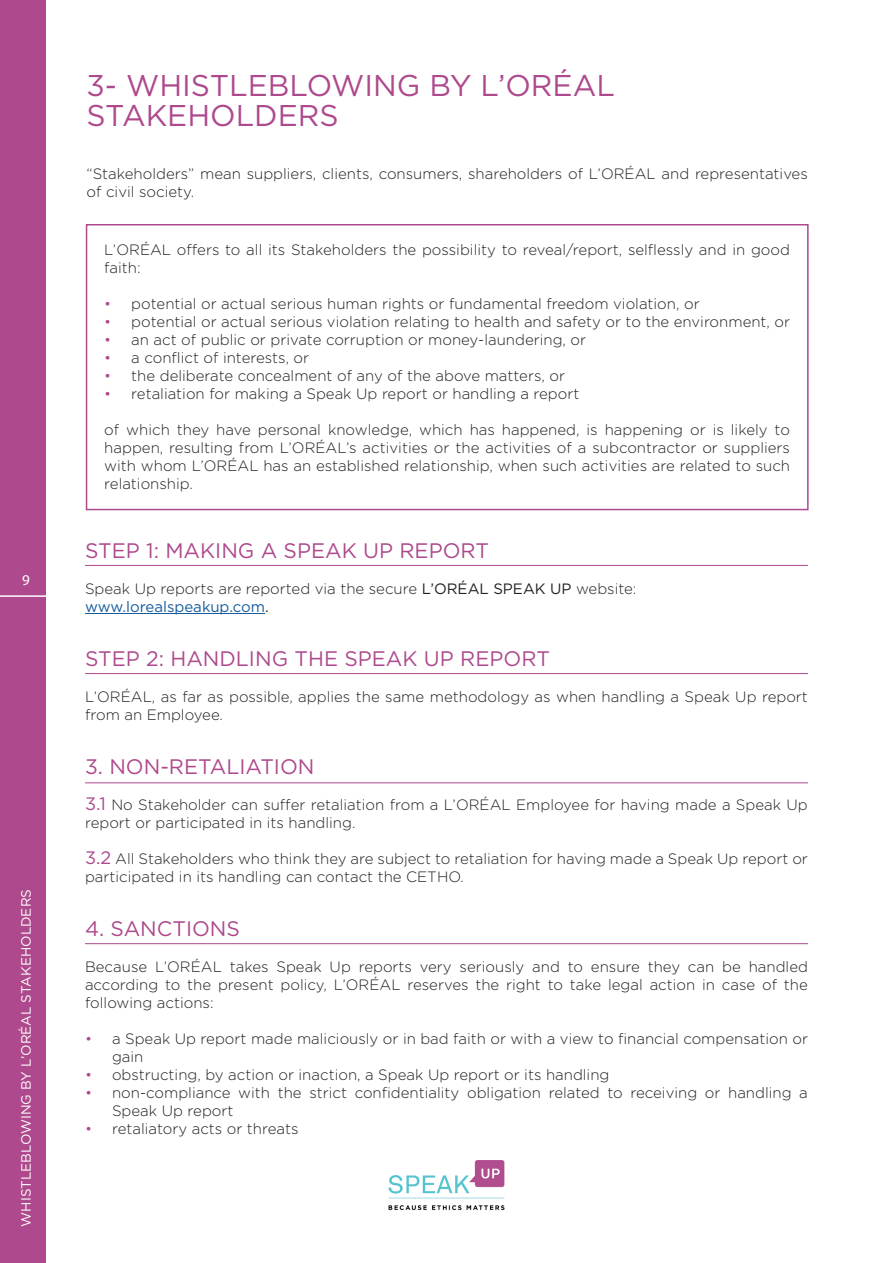
<style>
.page{position:relative;width:893px;height:1263px;background:#fff}
.page>*{position:absolute;margin:0;border:0;box-sizing:border-box;transform-origin:0 0}
.t1{font:30px/30px "Gotham";color:#ad498c}
.t2{font:21px "Gotham";color:#ad498c}
.t3{font:300 15px/18px "Gotham Rounded";color:#231f20}
.t4{font:15px "Gotham";color:#175d9e}
.t5{font:15px "Myriad Pro";color:#fff}
.t6{font:13.5px "Gotham";color:#fff}
.s1{color:#ad498c}
.s2{font-family:"Gotham";font-weight:400}
.s3{color:#231f20}
.s4{font-family:"Gotham";font-weight:400;font-size:18px;color:#ad498c}
</style>
<div class="page">
<div style="left:0;top:0;width:46px;height:1263px;background:#ad498c"></div>
<hr style="left:0;top:595px;width:47px;height:2px;background:#fff">
<div style="left:86px;top:224px;width:723px;height:286px;border:2px solid #ad498c"></div>
<hr style="left:85px;top:613px;width:180px;height:1px;background:#175d9e">
<hr style="left:85px;top:565px;width:723px;height:1px;background:#ad498c">
<hr style="left:85px;top:673px;width:723px;height:1px;background:#ad498c">
<hr style="left:85px;top:782px;width:723px;height:1px;background:#ad498c">
<hr style="left:85px;top:943px;width:723px;height:1px;background:#ad498c">
<img style="left:389px;top:1161px;width:116px;height:50px">
<p class="t5" style="left:22px;top:571px;width:9px">9</p>
<p class="t6" style="left:18px;top:1226px;width:339px;rotate:-90deg">WHISTLEBLOWING BY L’ORÉAL STAKEHOLDERS</p>
<h1 class="t1" style="left:87px;top:70px;width:530px">3- WHISTLEBLOWING BY L’ORÉAL<br>STAKEHOLDERS</h1>
<p class="t3" style="left:87px;top:164px;width:723px">“Stakeholders” mean suppliers, clients, consumers, shareholders of L’ORÉAL and representatives of civil society.</p>
<p class="t3" style="left:104px;top:239px;width:687px">L’ORÉAL offers to all its Stakeholders the possibility to reveal/report, selflessly and in good faith:</p>
<p class="t3" style="left:104px;top:293px;width:597px"><span class="s1">•</span> potential or actual serious human rights or fundamental freedom violation, or</p>
<p class="t3" style="left:104px;top:311px;width:687px"><span class="s1">•</span> potential or actual serious violation relating to health and safety or to the environment, or</p>
<p class="t3" style="left:104px;top:329px;width:483px"><span class="s1">•</span> an act of public or private corruption or money-laundering, or</p>
<p class="t3" style="left:104px;top:347px;width:206px"><span class="s1">•</span> a conflict of interests, or</p>
<p class="t3" style="left:104px;top:365px;width:462px"><span class="s1">•</span> the deliberate concealment of any of the above matters, or</p>
<p class="t3" style="left:104px;top:383px;width:477px"><span class="s1">•</span> retaliation for making a Speak Up report or handling a report</p>
<p class="t3" style="left:104px;top:419px;width:687px;text-align:justify">of which they have personal knowledge, which has happened, is happening or is likely to happen, resulting from L’ORÉAL’s activities or the activities of a subcontractor or suppliers with whom L’ORÉAL has an established relationship, when such activities are related to such relationship.</p>
<h2 class="t2" style="left:85px;top:538px;width:406px">STEP 1: MAKING A SPEAK UP REPORT</h2>
<p class="t3" style="left:85px;top:578px;width:553px">Speak Up reports are reported via the secure <span class="s2">L’ORÉAL SPEAK UP</span> website:</p>
<p class="t4" style="left:85px;top:598px;width:185px">www.lorealspeakup.com<span class="s3">.</span></p>
<h2 class="t2" style="left:85px;top:646px;width:466px">STEP 2: HANDLING THE SPEAK UP REPORT</h2>
<p class="t3" style="left:85px;top:686px;width:724px">L’ORÉAL, as far as possible, applies the same methodology as when handling a Speak Up report from an Employee.</p>
<h2 class="t2" style="left:85px;top:754px;width:231px">3. NON-RETALIATION</h2>
<p class="t3" style="left:85px;top:794px;width:724px"><span class="s4">3.1</span> No Stakeholder can suffer retaliation from a L’ORÉAL Employee for having made a Speak Up report or participated in its handling.</p>
<p class="t3" style="left:85px;top:848px;width:724px"><span class="s4">3.2</span> All Stakeholders who think they are subject to retaliation for having made a Speak Up report or participated in its handling can contact the CETHO.</p>
<h2 class="t2" style="left:85px;top:916px;width:156px">4. SANCTIONS</h2>
<p class="t3" style="left:85px;top:956px;width:724px;text-align:justify">Because L’ORÉAL takes Speak Up reports very seriously and to ensure they can be handled according to the present policy, L’ORÉAL reserves the right to take legal action in case of the following actions:</p>
<p class="t3" style="left:112px;top:1028px;width:697px;text-indent:-27px"><span class="s1">•</span> a Speak Up report made maliciously or in bad faith or with a view to financial compensation or gain</p>
<p class="t3" style="left:85px;top:1064px;width:526px"><span class="s1">•</span> obstructing, by action or inaction, a Speak Up report or its handling</p>
<p class="t3" style="left:112px;top:1082px;width:697px;text-indent:-27px"><span class="s1">•</span> non-compliance with the strict confidentiality obligation related to receiving or handling a<br>Speak Up report</p>
<p class="t3" style="left:85px;top:1118px;width:215px"><span class="s1">•</span> retaliatory acts or threats</p>
</div>
